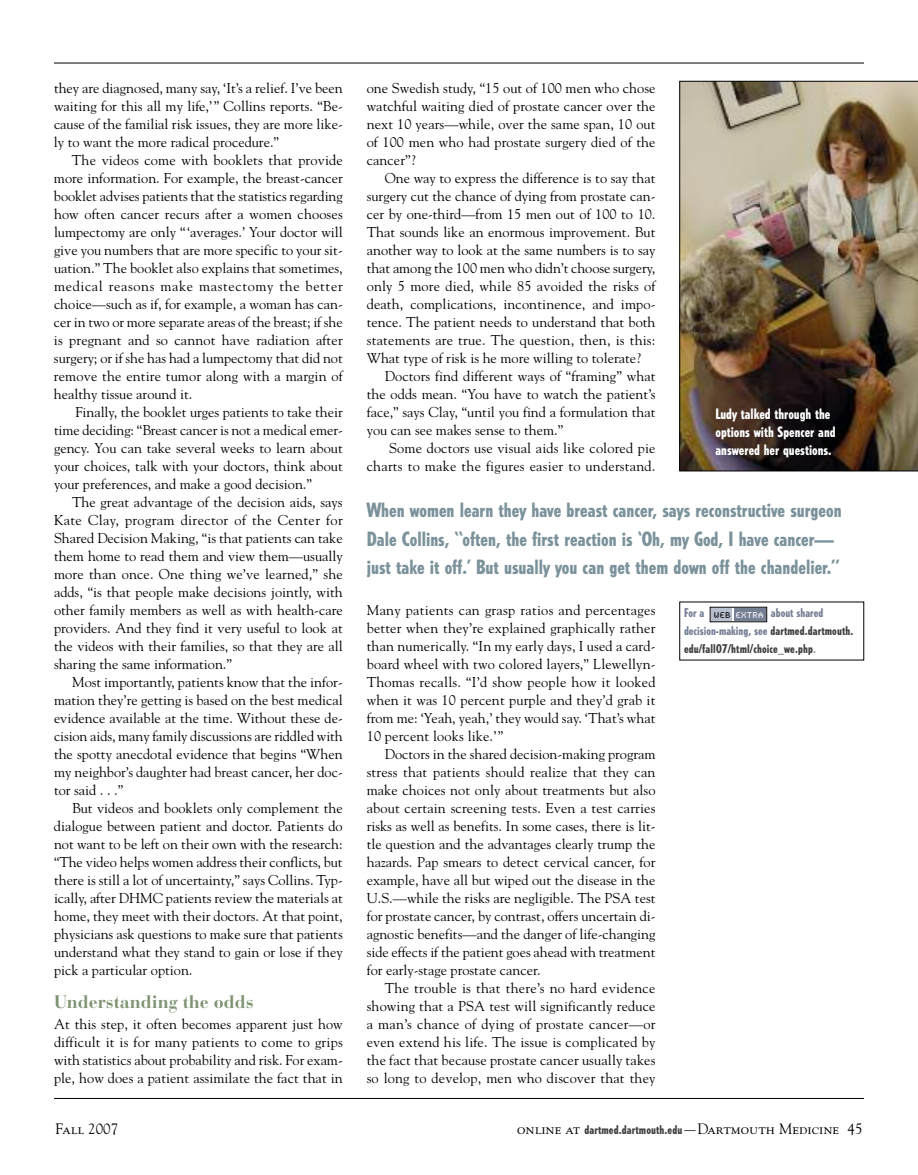
<style>
.page{position:relative;width:918px;height:1175px;background:#fff}
.page>*{position:absolute;margin:0;border:0;box-sizing:border-box;transform-origin:0 0}
.t1{font:800 condensed 19.5px/28.5px "Tempo";color:#7b929b}
.t2{font:700 18px "Bauer Bodoni";color:#7e9371}
.t3{font:15px "Goudy SC";color:#000}
.t4{font:14.25px/18px "Goudy";color:#000;text-align:justify}
.t5{font:800 condensed 14.25px/18px "Tempo";color:#fff}
.t6{font:800 condensed 12px/18px "Tempo";letter-spacing:.01em;color:#404040}
.t7{font:800 condensed 12px "Tempo";color:#768095}
.t8{font:8.85px "Synchro LET";letter-spacing:.06em;color:#fff}
.s1{color:#768095}
.s2{color:#989fb0}
.s3{color:#000}
.s4{font-family:"Goudy"}
.s5{font-family:"Tempo";font-weight:800;font-stretch:condensed;font-size:12px;color:#404040}
</style>
<div class="page">
<hr style="left:54px;top:1098px;width:810px;height:1px;background:#000">
<hr style="left:54px;top:63px;width:810px;height:1px;background:#000">
<img style="left:679px;top:81px;width:239px;height:390px">
<div style="left:711px;top:608px;width:21px;height:12px;background:#b7bfce"></div>
<div style="left:734px;top:608px;width:31px;height:12px;background:#768095"></div>
<p class="t4" style="left:54px;top:79px;width:290px">they are diagnosed, many say, ‘It’s a relief. I’ve been waiting for this all my life,’” Collins reports. “Be&shy;cause of the familial risk issues, they are more like&shy;ly to want the more radical procedure.”</p>
<p class="t4" style="left:54px;top:151px;width:290px;text-indent:18px">The videos come with booklets that provide more information. For example, the breast-cancer booklet advises patients that the statistics regarding how often cancer recurs after a women chooses lumpectomy are only “‘averages.’ Your doctor will give you numbers that are more specific to your sit&shy;uation.” The booklet also explains that sometimes, medical reasons make mastectomy the better choice—such as if, for example, a woman has can&shy;cer in two or more separate areas of the breast; if she is pregnant and so cannot have radiation after surgery; or if she has had a lumpectomy that did not remove the entire tumor along with a margin of healthy tissue around it.</p>
<p class="t4" style="left:54px;top:403px;width:290px;text-indent:21px">Finally, the booklet urges patients to take their time deciding: “Breast cancer is not a medical emer&shy;gency. You can take several weeks to learn about your choices, talk with your doctors, think about your preferences, and make a good decision.”</p>
<p class="t4" style="left:54px;top:493px;width:290px;text-indent:18px">The great advantage of the decision aids, says Kate Clay, program director of the Center for Shared Decision Making, “is that patients can take them home to read them and view them—usually more than once. One thing we’ve learned,” she adds, “is that people make decisions jointly, with other family members as well as with health-care providers. And they find it very useful to look at the videos with their families, so that they are all sharing the same information.”</p>
<p class="t4" style="left:54px;top:673px;width:290px;text-indent:18px">Most importantly, patients know that the infor&shy;mation they’re getting is based on the best medical evidence available at the time. Without these de&shy;cision aids, many family discussions are riddled with the spotty anecdotal evidence that begins “When my neighbor’s daughter had breast cancer, her doc&shy;tor said . . .”</p>
<p class="t4" style="left:54px;top:799px;width:290px;text-indent:18px">But videos and booklets only complement the dialogue between patient and doctor. Patients do not want to be left on their own with the research: “The video helps women address their conflicts, but there is still a lot of uncertainty,” says Collins. Typ&shy;ically, after DHMC patients review the materials at home, they meet with their doctors. At that point, physicians ask questions to make sure that patients understand what they stand to gain or lose if they pick a particular option.</p>
<p class="t2" style="left:54px;top:995px;width:201px">Understanding the odds</p>
<p class="t4" style="left:54px;top:1015px;width:290px">At this step, it often becomes apparent just how difficult it is for many patients to come to grips with statistics about probability and risk. For exam&shy;ple, how does a patient assimilate the fact that in</p>
<p class="t4" style="left:367px;top:79px;width:290px">one Swedish study, “15 out of 100 men who chose watchful waiting died of prostate cancer over the next 10 years—while, over the same span, 10 out of 100 men who had prostate surgery died of the cancer”?</p>
<p class="t4" style="left:367px;top:169px;width:290px;text-indent:18px">One way to express the difference is to say that surgery cut the chance of dying from prostate can&shy;cer by one-third—from 15 men out of 100 to 10.<br>That sounds like an enormous improvement. But another way to look at the same numbers is to say that among the 100 men who didn’t choose surgery, only 5 more died, while 85 avoided the risks of death, complications, incontinence, and impo&shy;tence. The patient needs to understand that both statements are true. The question, then, is this:<br>What type of risk is he more willing to tolerate?</p>
<p class="t4" style="left:367px;top:367px;width:290px;text-indent:18px">Doctors find different ways of “framing” what the odds mean. “You have to watch the patient’s face,” says Clay, “until you find a formulation that you can see makes sense to them.”</p>
<p class="t4" style="left:367px;top:439px;width:290px;text-align:right">Some doctors use visual aids like colored pie charts to make the figures easier to understand.</p>
<h1 class="t1" style="left:367px;top:497px;width:476px">When women learn they have breast cancer, says reconstructive surgeon<br>Dale Collins, “often, the first reaction is ‘Oh, my God, I have cancer— just take it off.’ But usually you can get them down off the chandelier.”</h1>
<p class="t4" style="left:367px;top:601px;width:290px">Many patients can grasp ratios and percentages better when they’re explained graphically rather than numerically. “In my early days, I used a card&shy;board wheel with two colored layers,” Llewellyn-Thomas recalls. “I’d show people how it looked when it was 10 percent purple and they’d grab it from me: ‘Yeah, yeah,’ they would say. ‘That’s what 10 percent looks like.’”</p>
<p class="t4" style="left:367px;top:745px;width:290px;text-indent:18px">Doctors in the shared decision-making program stress that patients should realize that they can make choices not only about treatments but also about certain screening tests. Even a test carries risks as well as benefits. In some cases, there is lit&shy;tle question and the advantages clearly trump the hazards. Pap smears to detect cervical cancer, for example, have all but wiped out the disease in the U.S.—while the risks are negligible. The PSA test for prostate cancer, by contrast, offers uncertain di&shy;agnostic benefits—and the danger of life-changing side effects if the patient goes ahead with treatment for early-stage prostate cancer.</p>
<p class="t4" style="left:367px;top:979px;width:290px;text-indent:18px">The trouble is that there’s no hard evidence showing that a PSA test will significantly reduce a man’s chance of dying of prostate cancer—or even extend his life. The issue is complicated by the fact that because prostate cancer usually takes so long to develop, men who discover that they</p>
<p class="t5" style="left:715px;top:405px;width:122px">Ludy talked through the options with Spencer and answered her questions.</p>
<p class="t6" style="left:684px;top:604px;width:171px;text-indent:87px"><span class="s1">about shared decision-making, see</span> dartmed.dartmouth. edu/fall07/html/choice_we.php<span class="s2">.</span></p>
<p class="t7" style="left:684px;top:607px;width:22px">For a</p>
<p class="t8" style="left:714px;top:609px;width:51px"><span class="s3">WEB</span> EXTRA</p>
<p class="t3" style="left:56px;top:1122px;width:64px">Fall <span class="s4">2007</span></p>
<p class="t3" style="left:517px;top:1122px;width:347px">online at <span class="s5">dartmed.dartmouth.edu</span>—Dartmouth Medicine <span class="s4">45</span></p>
</div>
